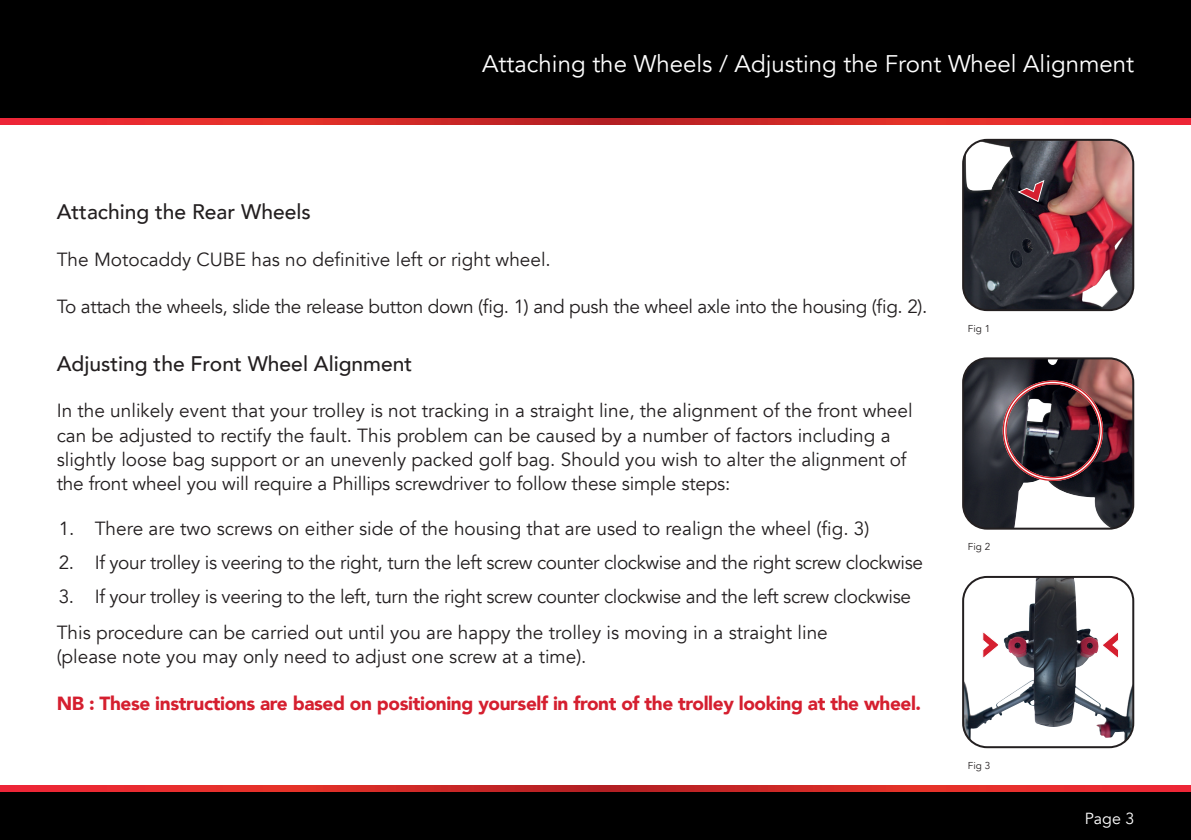
<style>
.page{position:relative;width:1191px;height:840px;background:#fff}
.page>*{position:absolute;margin:0;border:0;box-sizing:border-box;transform-origin:0 0}
.Titles{font:24px "Avenir";color:#fff}
.Headline{font:500 21px "Avenir";color:#231f20}
.Body{font:19px/24px "Avenir";color:#231f20}
.Body-2{font:19px "Avenir";letter-spacing:-.02em;color:#231f20}
.NB{font:900 19px "Avenir";letter-spacing:-.02em;color:#d51f2f}
.t1{font:16px "Avenir";color:#fff}
.t2{font:10px "Avenir";color:#231f20}
</style>
<div class="page">
<div style="left:0;top:790px;width:1191px;height:49px;background:#000"></div>
<div style="left:0;top:0;width:1191px;height:118px;background:#000"></div>
<svg style="left:0;top:118px;width:1191px;height:6px;background:#d9292a"></svg>
<svg style="left:0;top:785px;width:1191px;height:6px;background:#d9292a"></svg>
<img style="left:963px;top:360px;width:170px;height:168px">
<div style="left:962px;top:357px;width:172px;height:172px;border:2px solid #231f20;border-radius:24px"></div>
<img style="left:965px;top:140px;width:168px;height:170px">
<div style="left:962px;top:139px;width:172px;height:172px;border:2px solid #231f20;border-radius:24px"></div>
<div style="left:1002px;top:380px;width:101px;height:100px;border:4px solid #fff;border-radius:50%"></div>
<svg style="left:1017px;top:180px;width:27px;height:22px"></svg>
<img style="left:963px;top:578px;width:170px;height:163px">
<div style="left:962px;top:575px;width:172px;height:172px;border:2px solid #231f20;border-radius:24px"></div>
<svg style="left:1101px;top:630px;width:18px;height:28px"></svg>
<svg style="left:982px;top:630px;width:18px;height:29px"></svg>
<p class="Titles" style="left:482px;top:49px;width:653px">Attaching the Wheels / Adjusting the Front Wheel Alignment</p>
<p class="Headline" style="left:57px;top:193px;width:255px">Attaching the Rear Wheels</p>
<p class="Body" style="left:57px;top:247px;width:496px">The Motocaddy CUBE has no definitive left or right wheel.</p>
<p class="Body-2" style="left:57px;top:294px;width:872px">To attach the wheels, slide the release button down (fig. 1) and push the wheel axle into the housing (fig. 2).</p>
<p class="Headline" style="left:57px;top:345px;width:357px">Adjusting the Front Wheel Alignment</p>
<p class="Body" style="left:57px;top:399px;width:857px">In the unlikely event that your trolley is not tracking in a straight line, the alignment of the front wheel can be adjusted to rectify the fault. This problem can be caused by a number of factors including a slightly loose bag support or an unevenly packed golf bag. Should you wish to alter the alignment of the front wheel you will require a Phillips screwdriver to follow these simple steps:</p>
<p class="Body" style="left:59px;top:516px;width:812px">1. There are two screws on either side of the housing that are used to realign the wheel (fig. 3)</p>
<p class="Body-2" style="left:59px;top:551px;width:865px">2. If your trolley is veering to the right, turn the left screw counter clockwise and the right screw clockwise</p>
<p class="Body-2" style="left:59px;top:585px;width:854px">3. If your trolley is veering to the left, turn the right screw counter clockwise and the left screw clockwise</p>
<p class="Body" style="left:57px;top:620px;width:772px">This procedure can be carried out until you are happy the trolley is moving in a straight line (please note you may only need to adjust one screw at a time).</p>
<p class="NB" style="left:57px;top:686px;width:866px">NB : These instructions are based on positioning yourself in front of the trolley looking at the wheel.</p>
<p class="t2" style="left:967px;top:322px;width:24px">Fig 1</p>
<p class="t2" style="left:967px;top:540px;width:24px">Fig 2</p>
<p class="t2" style="left:967px;top:759px;width:24px">Fig 3</p>
<p class="t1" style="left:1084px;top:808px;width:51px">Page 3</p>
</div>
